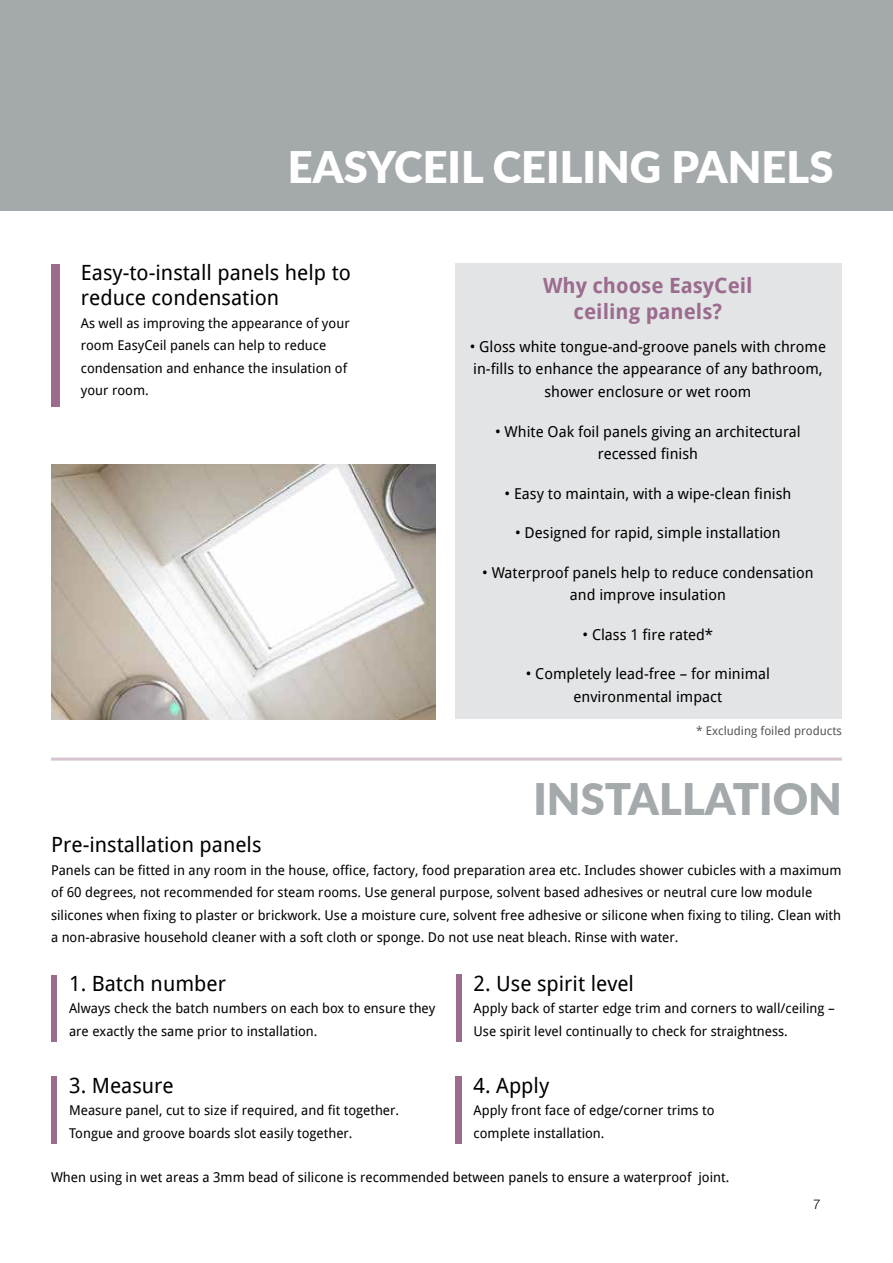
<style>
.page{position:relative;width:893px;height:1263px;background:#fff}
.page>*{position:absolute;margin:0;border:0;box-sizing:border-box;transform-origin:0 0}
.t1{font:900 43.5px "Lato";color:#fff}
.t2{font:900 43.5px "Lato";color:#a4a9ac}
.t3{font:21px/25.5px "Droid Sans";color:#000}
.t4{font:700 21px/25.5px "Droid Sans";color:#9b6c8d;text-align:center}
.t5{font:15px/22.5px "Droid Sans";color:#000;text-align:center}
.t6{font:13.5px/22.5px "Droid Sans";color:#000}
.t7{font:300 13.5px "Helvetica Neue LT Std";color:#000}
.t8{font:12px "Droid Sans";color:#575756}
</style>
<div class="page">
<div style="left:0;top:0;width:893px;height:210px;background:#a4a9ac"></div>
<div style="left:51px;top:975px;width:6px;height:67px;background:#9b6c8d"></div>
<div style="left:51px;top:1076px;width:6px;height:68px;background:#9b6c8d"></div>
<div style="left:51px;top:264px;width:9px;height:142px;background:#9b6c8d"></div>
<img style="left:51px;top:465px;width:385px;height:254px">
<div style="left:455px;top:264px;width:387px;height:455px;background:#e3e4e6"></div>
<div style="left:456px;top:1076px;width:6px;height:68px;background:#9b6c8d"></div>
<hr style="left:51px;top:757px;width:791px;height:3px;background:#d7c4d1">
<div style="left:456px;top:974px;width:5px;height:68px;background:#9b6c8d"></div>
<h1 class="t1" style="left:288px;top:134px;width:547px">EASYCEIL CEILING PANELS</h1>
<h2 class="t3" style="left:81px;top:259px;width:272px">Easy-to-install panels help to reduce condensation</h2>
<p class="t6" style="left:81px;top:311px;width:270px">As well as improving the appearance of your room EasyCeil panels can help to reduce condensation and enhance the insulation of your room.</p>
<h2 class="t4" style="left:543px;top:273px;width:211px">Why choose EasyCeil ceiling panels?</h2>
<p class="t5" style="left:470px;top:335px;width:358px">• Gloss white tongue-and-groove panels with chrome in-fills to enhance the appearance of any bathroom, shower enclosure or wet room</p>
<p class="t5" style="left:495px;top:419px;width:307px">• White Oak foil panels giving an architectural recessed finish</p>
<p class="t5" style="left:504px;top:481px;width:288px">• Easy to maintain, with a wipe-clean finish</p>
<p class="t5" style="left:515px;top:521px;width:267px">• Designed for rapid, simple installation</p>
<p class="t5" style="left:482px;top:560px;width:333px">• Waterproof panels help to reduce condensation and improve insulation</p>
<p class="t5" style="left:582px;top:622px;width:132px">• Class 1 fire rated*</p>
<p class="t5" style="left:526px;top:662px;width:246px">• Completely lead-free – for minimal environmental impact</p>
<p class="t8" style="left:696px;top:722px;width:147px">* Excluding foiled products</p>
<h1 class="t2" style="left:533px;top:766px;width:310px">INSTALLATION</h1>
<h2 class="t3" style="left:51px;top:831px;width:212px">Pre-installation panels</h2>
<p class="t6" style="left:51px;top:858px;width:792px">Panels can be fitted in any room in the house, office, factory, food preparation area etc. Includes shower cubicles with a maximum of 60 degrees, not recommended for steam rooms. Use general purpose, solvent based adhesives or neutral cure low module silicones when fixing to plaster or brickwork. Use a moisture cure, solvent free adhesive or silicone when fixing to tiling. Clean with a non-abrasive household cleaner with a soft cloth or sponge. Do not use neat bleach. Rinse with water.</p>
<h2 class="t3" style="left:69px;top:970px;width:158px">1. Batch number</h2>
<p class="t6" style="left:69px;top:996px;width:368px">Always check the batch numbers on each box to ensure they are exactly the same prior to installation.</p>
<h2 class="t3" style="left:69px;top:1071px;width:106px">3. Measure</h2>
<p class="t6" style="left:69px;top:1098px;width:332px">Measure panel, cut to size if required, and fit together.<br>Tongue and groove boards slot easily together.</p>
<h2 class="t3" style="left:474px;top:970px;width:162px">2. Use spirit level</h2>
<p class="t6" style="left:474px;top:996px;width:363px">Apply back of starter edge trim and corners to wall/ceiling –<br>Use spirit level continually to check for straightness.</p>
<h2 class="t3" style="left:474px;top:1071px;width:77px">4. Apply</h2>
<p class="t6" style="left:474px;top:1098px;width:243px">Apply front face of edge/corner trims to complete installation.</p>
<p class="t6" style="left:51px;top:1166px;width:680px">When using in wet areas a 3mm bead of silicone is recommended between panels to ensure a waterproof joint.</p>
<p class="t7" style="left:813px;top:1196px;width:9px">7</p>
</div>
